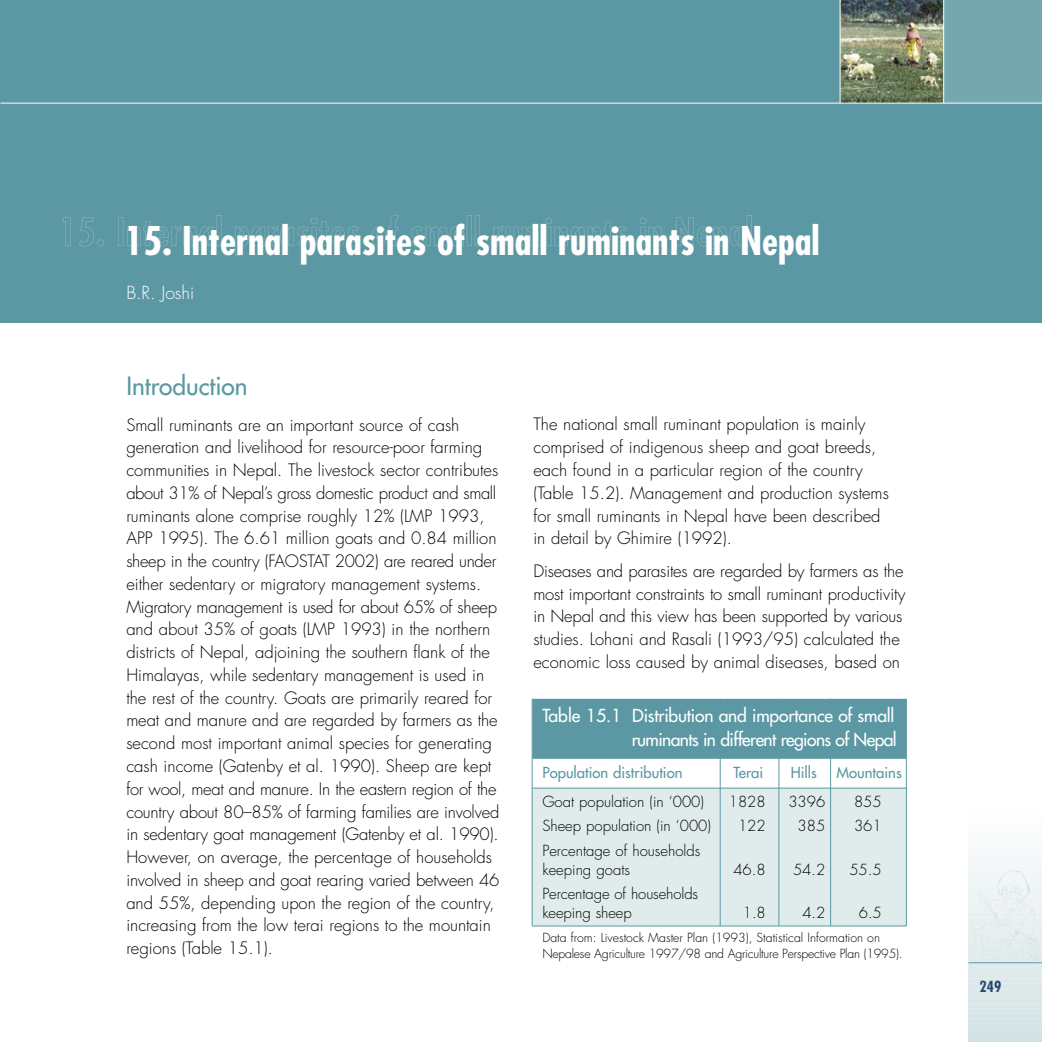
<style>
.page{position:relative;width:1042px;height:1042px;background:#fff}
.page>*{position:absolute;margin:0;border:0;box-sizing:border-box;transform-origin:0 0}
.t1{font:700 condensed 38.5px "Futura";color:#fff}
.t2{font:24.5px "Futura";color:#5b98a3}
.t3{font:17.5px/24.2px "Futura";letter-spacing:-.01em;color:#fff;text-align:right}
.t4{font:300 17.5px "Futura";color:#fff}
.t5{font:300 16.62px/22.8px "Futura";color:#000}
.t6{font:300 14.88px/19.2px "Futura";color:#000}
.t7{font:14.88px "Futura";color:#5b98a3}
.t8{font:700 condensed 14.88px "Futura";color:#2a4a73}
.t9{font:300 12.25px/15.8px "Futura";letter-spacing:-.02em;color:#000}
</style>
<div class="page">
<div style="left:0;top:0;width:1041px;height:322px;background:#5b98a3"></div>
<hr style="left:968px;top:1041px;width:73px;height:1px;background:#d1e0e3">
<hr style="left:968px;top:1039px;width:73px;height:2px;background:#d2e2e4">
<hr style="left:968px;top:1034px;width:73px;height:3px;background:#d3e2e5">
<hr style="left:968px;top:1029px;width:73px;height:3px;background:#d4e3e5">
<hr style="left:968px;top:1024px;width:73px;height:3px;background:#d5e3e6">
<hr style="left:968px;top:1019px;width:73px;height:3px;background:#d6e4e7">
<hr style="left:968px;top:1014px;width:73px;height:3px;background:#d7e5e7">
<hr style="left:968px;top:1009px;width:73px;height:3px;background:#d7e6e8">
<hr style="left:968px;top:1004px;width:73px;height:3px;background:#d8e6e8">
<hr style="left:968px;top:999px;width:73px;height:3px;background:#dae7e9">
<hr style="left:968px;top:994px;width:73px;height:3px;background:#dbe7e9">
<hr style="left:968px;top:989px;width:73px;height:3px;background:#dce8ea">
<hr style="left:968px;top:984px;width:73px;height:3px;background:#dde8ea">
<hr style="left:968px;top:979px;width:73px;height:3px;background:#dee9eb">
<hr style="left:968px;top:973px;width:73px;height:4px;background:#dfeaeb">
<hr style="left:968px;top:968px;width:73px;height:4px;background:#e0ebec">
<hr style="left:968px;top:963px;width:73px;height:3px;background:#e0ebed">
<hr style="left:968px;top:958px;width:73px;height:3px;background:#e2eced">
<hr style="left:968px;top:953px;width:73px;height:3px;background:#e3eced">
<hr style="left:968px;top:948px;width:73px;height:3px;background:#e4edee">
<hr style="left:968px;top:943px;width:73px;height:3px;background:#e5eeee">
<hr style="left:968px;top:938px;width:73px;height:3px;background:#e6eeee">
<hr style="left:968px;top:933px;width:73px;height:3px;background:#e7eeef">
<hr style="left:968px;top:928px;width:73px;height:3px;background:#e8eff0">
<hr style="left:968px;top:923px;width:73px;height:3px;background:#eaf0f1">
<hr style="left:968px;top:918px;width:73px;height:3px;background:#eaf0f1">
<hr style="left:968px;top:913px;width:73px;height:3px;background:#ebf1f2">
<hr style="left:968px;top:908px;width:73px;height:3px;background:#ecf1f2">
<hr style="left:968px;top:903px;width:73px;height:3px;background:#edf2f3">
<hr style="left:968px;top:898px;width:73px;height:3px;background:#eef2f3">
<hr style="left:968px;top:893px;width:73px;height:3px;background:#eef3f4">
<hr style="left:968px;top:888px;width:73px;height:3px;background:#eff4f4">
<hr style="left:968px;top:883px;width:73px;height:3px;background:#f0f6f6">
<hr style="left:968px;top:877px;width:73px;height:4px;background:#f1f6f6">
<hr style="left:968px;top:872px;width:73px;height:4px;background:#f2f6f6">
<hr style="left:968px;top:867px;width:73px;height:4px;background:#f3f6f7">
<hr style="left:968px;top:862px;width:73px;height:3px;background:#f4f7f8">
<hr style="left:968px;top:857px;width:73px;height:3px;background:#f4f8f8">
<hr style="left:968px;top:852px;width:73px;height:3px;background:#f6f8f9">
<hr style="left:968px;top:847px;width:73px;height:3px;background:#f6f9f9">
<hr style="left:968px;top:842px;width:73px;height:3px;background:#f8fafa">
<hr style="left:968px;top:837px;width:73px;height:3px;background:#f8fafb">
<hr style="left:968px;top:832px;width:73px;height:3px;background:#f9fbfb">
<hr style="left:968px;top:827px;width:73px;height:3px;background:#fafbfb">
<hr style="left:968px;top:822px;width:73px;height:3px;background:#fbfcfd">
<img style="left:968px;top:861px;width:71px;height:101px">
<div style="left:943px;top:0;width:98px;height:103px;background:#75a7af"></div>
<img style="left:840px;top:0;width:103px;height:103px">
<hr style="left:0;top:103px;width:1041px;height:1px;background:#fff">
<hr style="left:943px;top:0;width:1px;height:103px;background:#fff">
<hr style="left:839px;top:0;width:1px;height:103px;background:#fff">
<hr style="left:968px;top:962px;width:73px;height:1px;background:#5b98a3">
<div style="left:532px;top:788px;width:374px;height:137px;background:#e0ebec"></div>
<hr style="left:905px;top:698px;width:1px;height:227px;background:#5b98a3">
<hr style="left:830px;top:698px;width:1px;height:227px;background:#5b98a3">
<hr style="left:778px;top:698px;width:1px;height:227px;background:#5b98a3">
<hr style="left:719px;top:698px;width:1px;height:227px;background:#5b98a3">
<hr style="left:531px;top:698px;width:1px;height:227px;background:#5b98a3">
<div style="left:532px;top:698px;width:374px;height:34px;background:#5b98a3"></div>
<div style="left:532px;top:730px;width:374px;height:28px;background:#5b98a3"></div>
<hr style="left:532px;top:787px;width:374px;height:1px;background:#5b98a3">
<hr style="left:532px;top:925px;width:374px;height:1px;background:#5b98a3">
<svg style="left:62px;top:215px;width:283px;height:41px"></svg>
<h1 class="t1" style="left:124px;top:224px;width:696px">15. Internal parasites of small ruminants in Nepal</h1>
<p class="t4" style="left:126px;top:285px;width:69px">B.R. Joshi</p>
<h2 class="t2" style="left:126px;top:374px;width:123px">Introduction</h2>
<p class="t5" style="left:126px;top:414px;width:374px">Small ruminants are an important source of cash generation and livelihood for resource-poor farming communities in Nepal. The livestock sector contributes about 31% of Nepal’s gross domestic product and small ruminants alone comprise roughly 12% (LMP 1993, APP 1995). The 6.61 million goats and 0.84 million sheep in the country (FAOSTAT 2002) are reared under either sedentary or migratory management systems.<br>Migratory management is used for about 65% of sheep and about 35% of goats (LMP 1993) in the northern districts of Nepal, adjoining the southern flank of the Himalayas, while sedentary management is used in the rest of the country. Goats are primarily reared for meat and manure and are regarded by farmers as the second most important animal species for generating cash income (Gatenby et al. 1990). Sheep are kept for wool, meat and manure. In the eastern region of the country about 80–85% of farming families are involved in sedentary goat management (Gatenby et al. 1990).<br>However, on average, the percentage of households involved in sheep and goat rearing varied between 46 and 55%, depending upon the region of the country, increasing from the low terai regions to the mountain regions (Table 15.1).</p>
<p class="t5" style="left:533px;top:414px;width:357px">The national small ruminant population is mainly comprised of indigenous sheep and goat breeds, each found in a particular region of the country (Table 15.2). Management and production systems for small ruminants in Nepal have been described in detail by Ghimire (1992).</p>
<p class="t5" style="left:533px;top:561px;width:373px">Diseases and parasites are regarded by farmers as the most important constraints to small ruminant productivity in Nepal and this view has been supported by various studies. Lohani and Rasali (1993/95) calculated the economic loss caused by animal diseases, based on</p>
<p class="t3" style="left:542px;top:704px;width:356px">Table 15.1 Distribution and importance of small ruminants in different regions of Nepal</p>
<p class="t7" style="left:542px;top:764px;width:142px">Population distribution</p>
<p class="t7" style="left:733px;top:764px;width:31px">Terai</p>
<p class="t7" style="left:790px;top:764px;width:28px">Hills</p>
<p class="t7" style="left:836px;top:764px;width:67px">Mountains</p>
<p class="t6" style="left:542px;top:793px;width:163px">Goat population (in ‘000)</p>
<p class="t6" style="left:728px;top:793px;width:38px">1828</p>
<p class="t6" style="left:788px;top:793px;width:38px">3396</p>
<p class="t6" style="left:853px;top:793px;width:29px">855</p>
<p class="t6" style="left:542px;top:817px;width:170px">Sheep population (in ‘000)</p>
<p class="t6" style="left:738px;top:817px;width:29px">122</p>
<p class="t6" style="left:797px;top:817px;width:29px">385</p>
<p class="t6" style="left:853px;top:817px;width:29px">361</p>
<p class="t6" style="left:542px;top:841px;width:159px">Percentage of households keeping goats</p>
<p class="t6" style="left:733px;top:860px;width:34px">46.8</p>
<p class="t6" style="left:792px;top:860px;width:34px">54.2</p>
<p class="t6" style="left:849px;top:860px;width:34px">55.5</p>
<p class="t6" style="left:542px;top:885px;width:157px">Percentage of households keeping sheep</p>
<p class="t6" style="left:742px;top:904px;width:24px">1.8</p>
<p class="t6" style="left:802px;top:904px;width:24px">4.2</p>
<p class="t6" style="left:858px;top:904px;width:24px">6.5</p>
<p class="t9" style="left:542px;top:930px;width:361px">Data from: Livestock Master Plan (1993), Statistical Information on<br>Nepalese Agriculture 1997/98 and Agriculture Perspective Plan (1995).</p>
<p class="t8" style="left:979px;top:979px;width:23px">249</p>
</div>
